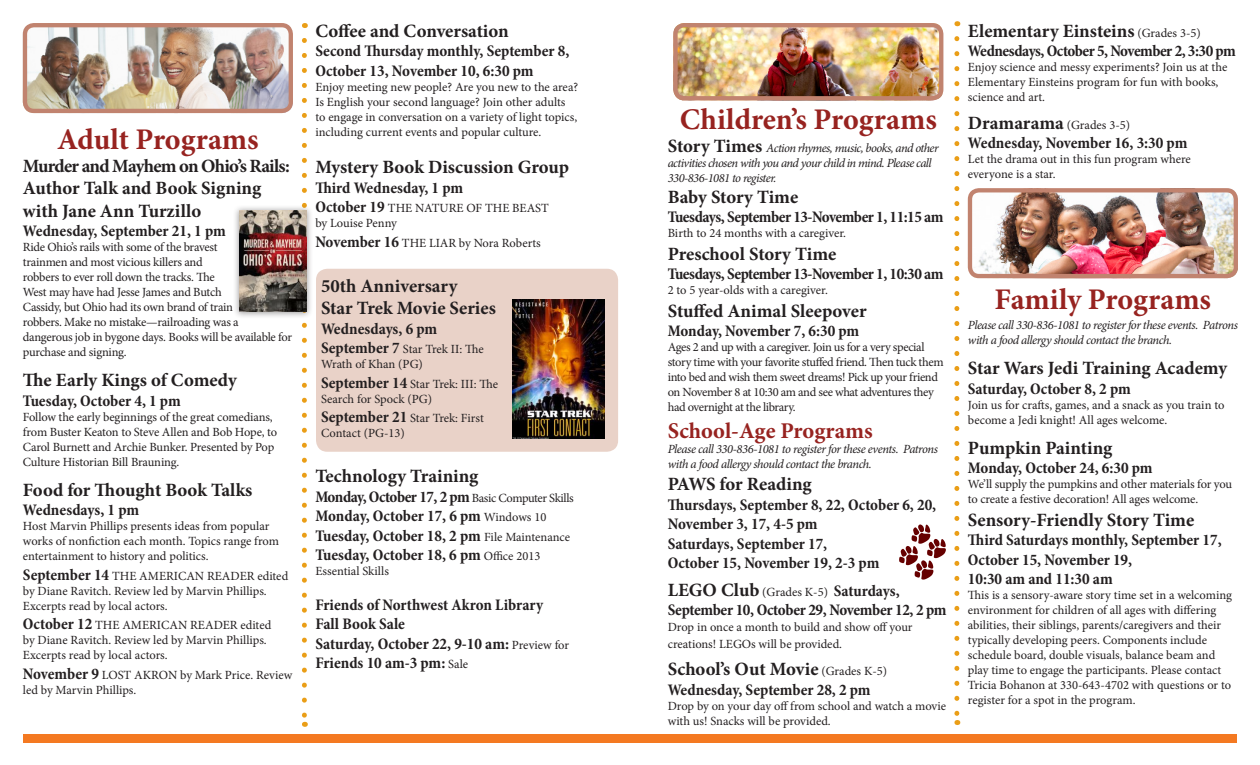
<style>
.page{position:relative;width:1260px;height:765px;background:#fff}
.page>*{position:absolute;margin:0;border:0;box-sizing:border-box;transform-origin:0 0}
.t1{font:700 30px "Minion Pro";color:#972320}
.t2{font:700 22.5px "Minion Pro";color:#972320}
.t3{font:700 18.75px/22.5px "Minion Pro";color:#231f20}
.t4{font:700 condensed 16.25px/19.5px "Minion Pro";letter-spacing:-.005em;color:#231f20}
.t5{font:700 condensed 16.25px "Minion Pro";letter-spacing:-.035em;color:#231f20}
.t6{font:700 condensed 16.25px "Minion Pro";letter-spacing:-.025em;color:#231f20}
.t7{font:12.5px/15px "Minion Pro";letter-spacing:-.01em;color:#231f20}
.t8{font:italic 12.5px/15px "Minion Pro";letter-spacing:-.04em;color:#231f20}
.t9{font:12.5px/15px "Minion Pro";letter-spacing:-.035em;color:#231f20}
.s1{font-weight:700;font-stretch:condensed;font-size:16.25px}
.s2{font-weight:400;font-stretch:normal;font-size:12.5px}
.s3{font-weight:700;font-style:normal;font-size:18.75px}
.s4{font-weight:700;font-size:18.75px}
.s5{font-weight:400;font-size:12.5px}
</style>
<div class="page">
<div style="left:316px;top:269px;width:302px;height:183px;background:#e9d2c8;border-radius:11px"></div>
<div style="left:24px;top:734px;width:1213px;height:8px;background:#f47921"></div>
<svg style="left:302px;top:40px;width:5px;height:687px"></svg>
<svg style="left:954px;top:39px;width:5px;height:686px"></svg>
<img style="left:678px;top:28px;width:264px;height:72px">
<div style="left:673px;top:23px;width:270px;height:77px;border:4px solid #c1836f;border-radius:9px"></div>
<img style="left:28px;top:28px;width:260px;height:80px">
<div style="left:23px;top:23px;width:270px;height:90px;border:4px solid #c1836f;border-radius:9px"></div>
<img style="left:973px;top:193px;width:260px;height:85px">
<div style="left:968px;top:188px;width:270px;height:90px;border:4px solid #c1836f;border-radius:9px"></div>
<div style="left:233px;top:205px;width:80px;height:114px;background:#231f20;opacity:.44"></div>
<img style="left:239px;top:211px;width:68px;height:101px">
<img style="left:512px;top:300px;width:93px;height:139px">
<svg style="left:899px;top:525px;width:47px;height:55px"></svg>
<p class="t1" style="left:57px;top:118px;width:203px">Adult Programs</p>
<p class="t3" style="left:23px;top:154px;width:268px">Murder and Mayhem on Ohio’s Rails:<br>Author Talk and Book Signing with Jane Ann Turzillo</p>
<p class="t4" style="left:23px;top:221px;width:204px">Wednesday, September 21, 1 pm</p>
<p class="t7" style="left:23px;top:240px;width:271px">Ride Ohio’s rails with some of the bravest<br>trainmen and most vicious killers and<br>robbers to ever roll down the tracks. The<br>West may have had Jesse James and Butch<br>Cassidy, but Ohio had its own brand of train<br>robbers. Make no mistake—railroading was a<br>dangerous job in bygone days. Books will be available for purchase and signing.</p>
<p class="t3" style="left:23px;top:369px;width:215px">The Early Kings of Comedy</p>
<p class="t4" style="left:23px;top:391px;width:159px">Tuesday, October 4, 1 pm</p>
<p class="t7" style="left:23px;top:409px;width:256px">Follow the early beginnings of the great comedians, from Buster Keaton to Steve Allen and Bob Hope, to Carol Burnett and Archie Bunker. Presented by Pop Culture Historian Bill Brauning.</p>
<p class="t3" style="left:23px;top:478px;width:231px">Food for Thought Book Talks</p>
<p class="t4" style="left:23px;top:500px;width:118px">Wednesdays, 1 pm</p>
<p class="t7" style="left:23px;top:519px;width:258px">Host Marvin Phillips presents ideas from popular works of nonfiction each month. Topics range from entertainment to history and politics.</p>
<p class="t7" style="left:23px;top:568px;width:267px"><span class="s1">September 14</span> THE AMERICAN READER edited by Diane Ravitch. Review led by Marvin Phillips.<br>Excerpts read by local actors.</p>
<p class="t7" style="left:23px;top:618px;width:250px"><span class="s1">October 12</span> THE AMERICAN READER edited by Diane Ravitch. Review led by Marvin Phillips.<br>Excerpts read by local actors.</p>
<p class="t7" style="left:23px;top:667px;width:271px"><span class="s1">November 9</span> LOST AKRON by Mark Price. Review led by Marvin Phillips.</p>
<p class="t3" style="left:315px;top:19px;width:195px">Coffee and Conversation</p>
<p class="t4" style="left:315px;top:41px;width:256px">Second Thursday monthly, September 8,<br>October 13, November 10, 6:30 pm</p>
<p class="t7" style="left:315px;top:79px;width:264px">Enjoy meeting new people? Are you new to the area?<br>Is English your second language? Join other adults to engage in conversation on a variety of light topics, including current events and popular culture.</p>
<p class="t3" style="left:315px;top:156px;width:255px">Mystery Book Discussion Group</p>
<p class="t4" style="left:315px;top:178px;width:149px">Third Wednesday, 1 pm</p>
<p class="t7" style="left:315px;top:201px;width:235px"><span class="s1">October 19</span> THE NATURE OF THE BEAST by Louise Penny</p>
<p class="t7" style="left:315px;top:235px;width:227px"><span class="s1">November 16</span> THE LIAR by Nora Roberts</p>
<p class="t3" style="left:321px;top:274px;width:138px">50th Anniversary</p>
<p class="t3" style="left:321px;top:297px;width:176px">Star Trek Movie Series</p>
<p class="t4" style="left:321px;top:319px;width:118px">Wednesdays, 6 pm</p>
<p class="t7" style="left:321px;top:342px;width:164px"><span class="s1">September 7</span> Star Trek II: The<br>Wrath of Khan (PG)</p>
<p class="t7" style="left:321px;top:376px;width:179px"><span class="s1">September 14</span> Star Trek: III: The<br>Search for Spock (PG)</p>
<p class="t7" style="left:321px;top:411px;width:164px"><span class="s1">September 21</span> Star Trek: First<br>Contact (PG-13)</p>
<p class="t3" style="left:315px;top:465px;width:165px">Technology Training</p>
<p class="t5" style="left:315px;top:485px;width:260px">Monday, October 17, 2 pm <span class="s2">Basic Computer Skills</span></p>
<p class="t4" style="left:315px;top:506px;width:233px">Monday, October 17, 6 pm <span class="s2">Windows 10</span></p>
<p class="t4" style="left:315px;top:526px;width:256px">Tuesday, October 18, 2 pm <span class="s2">File Maintenance</span></p>
<p class="t4" style="left:315px;top:545px;width:227px">Tuesday, October 18, 6 pm <span class="s2">Office 2013</span></p>
<p class="t7" style="left:315px;top:564px;width:75px">Essential Skills</p>
<p class="t4" style="left:315px;top:595px;width:229px">Friends of Northwest Akron Library</p>
<p class="t4" style="left:315px;top:614px;width:91px">Fall Book Sale</p>
<p class="t4" style="left:315px;top:634px;width:255px">Saturday, October 22, 9-10 am: <span class="s2">Preview for<br></span>Friends 10 am-3 pm: <span class="s2">Sale</span></p>
<p class="t1" style="left:680px;top:98px;width:259px">Children’s Programs</p>
<p class="t8" style="left:668px;top:140px;width:272px"><span class="s3">Story Times</span> Action rhymes, music, books, and other activities chosen with you and your child in mind. Please call<br>330-836-1081 to register.</p>
<p class="t3" style="left:668px;top:185px;width:132px">Baby Story Time</p>
<p class="t5" style="left:668px;top:206px;width:277px">Tuesdays, September 13-November 1, 11:15 am</p>
<p class="t7" style="left:668px;top:226px;width:180px">Birth to 24 months with a caregiver.</p>
<p class="t3" style="left:668px;top:242px;width:170px">Preschool Story Time</p>
<p class="t5" style="left:668px;top:263px;width:277px">Tuesdays, September 13-November 1, 10:30 am</p>
<p class="t7" style="left:668px;top:283px;width:162px">2 to 5 year-olds with a caregiver.</p>
<p class="t3" style="left:668px;top:299px;width:200px">Stuffed Animal Sleepover</p>
<p class="t4" style="left:668px;top:321px;width:193px">Monday, November 7, 6:30 pm</p>
<p class="t9" style="left:668px;top:340px;width:277px">Ages 2 and up with a caregiver. Join us for a very special story time with your favorite stuffed friend. Then tuck them into bed and wish them sweet dreams! Pick up your friend on November 8 at 10:30 am and see what adventures they had overnight at the library.</p>
<p class="t2" style="left:668px;top:415px;width:207px">School-Age Programs</p>
<p class="t8" style="left:668px;top:441px;width:272px">Please call 330-836-1081 to register for these events. Patrons with a food allergy should contact the branch.</p>
<p class="t3" style="left:668px;top:473px;width:145px">PAWS for Reading</p>
<p class="t4" style="left:668px;top:495px;width:270px">Thursdays, September 8, 22, October 6, 20,<br>November 3, 17, 4-5 pm</p>
<p class="t4" style="left:668px;top:534px;width:161px">Saturdays, September 17,</p>
<p class="t4" style="left:668px;top:553px;width:213px">October 15, November 19, 2-3 pm</p>
<p class="t7" style="left:668px;top:584px;width:234px"><span class="s4">LEGO Club</span> (Grades K-5) <span class="s1">Saturdays,</span></p>
<p class="t6" style="left:668px;top:599px;width:280px">September 10, October 29, November 12, 2 pm</p>
<p class="t7" style="left:668px;top:619px;width:246px;line-height:16.2px">Drop in once a month to build and show off your creations! LEGOs will be provided.</p>
<p class="t3" style="left:668px;top:658px;width:221px">School’s Out Movie <span class="s5">(Grades K-5)</span></p>
<p class="t4" style="left:668px;top:680px;width:204px">Wednesday, September 28, 2 pm</p>
<p class="t7" style="left:668px;top:698px;width:280px">Drop by on your day off from school and watch a movie with us! Snacks will be provided.</p>
<p class="t3" style="left:968px;top:19px;width:234px">Elementary Einsteins <span class="s5">(Grades 3-5)</span></p>
<p class="t5" style="left:968px;top:40px;width:269px">Wednesdays, October 5, November 2, 3:30 pm</p>
<p class="t7" style="left:968px;top:60px;width:261px">Enjoy science and messy experiments? Join us at the<br>Elementary Einsteins program for fun with books, science and art.</p>
<p class="t7" style="left:968px;top:117px;width:164px"><span class="s4">Dramarama</span> (Grades 3-5)</p>
<p class="t4" style="left:968px;top:133px;width:221px">Wednesday, November 16, 3:30 pm</p>
<p class="t7" style="left:968px;top:152px;width:225px">Let the drama out in this fun program where everyone is a star.</p>
<p class="t1" style="left:995px;top:279px;width:218px">Family Programs</p>
<p class="t8" style="left:968px;top:318px;width:272px">Please call 330-836-1081 to register for these events. Patrons with a food allergy should contact the branch.</p>
<p class="t3" style="left:968px;top:357px;width:261px">Star Wars Jedi Training Academy</p>
<p class="t4" style="left:968px;top:379px;width:164px">Saturday, October 8, 2 pm</p>
<p class="t7" style="left:968px;top:398px;width:258px">Join us for crafts, games, and a snack as you train to become a Jedi knight! All ages welcome.</p>
<p class="t3" style="left:968px;top:436px;width:146px">Pumpkin Painting</p>
<p class="t4" style="left:968px;top:458px;width:186px">Monday, October 24, 6:30 pm</p>
<p class="t7" style="left:968px;top:477px;width:266px">We’ll supply the pumpkins and other materials for you to create a festive decoration! All ages welcome.</p>
<p class="t3" style="left:968px;top:508px;width:228px">Sensory-Friendly Story Time</p>
<p class="t4" style="left:968px;top:530px;width:255px">Third Saturdays monthly, September 17,<br>October 15, November 19,</p>
<p class="t4" style="left:968px;top:569px;width:146px">10:30 am and 11:30 am</p>
<p class="t7" style="left:968px;top:588px;width:266px">This is a sensory-aware story time set in a welcoming environment for children of all ages with differing abilities, their siblings, parents/caregivers and their typically developing peers. Components include schedule board, double visuals, balance beam and play time to engage the participants. Please contact Tricia Bohanon at 330-643-4702 with questions or to register for a spot in the program.</p>
</div>
